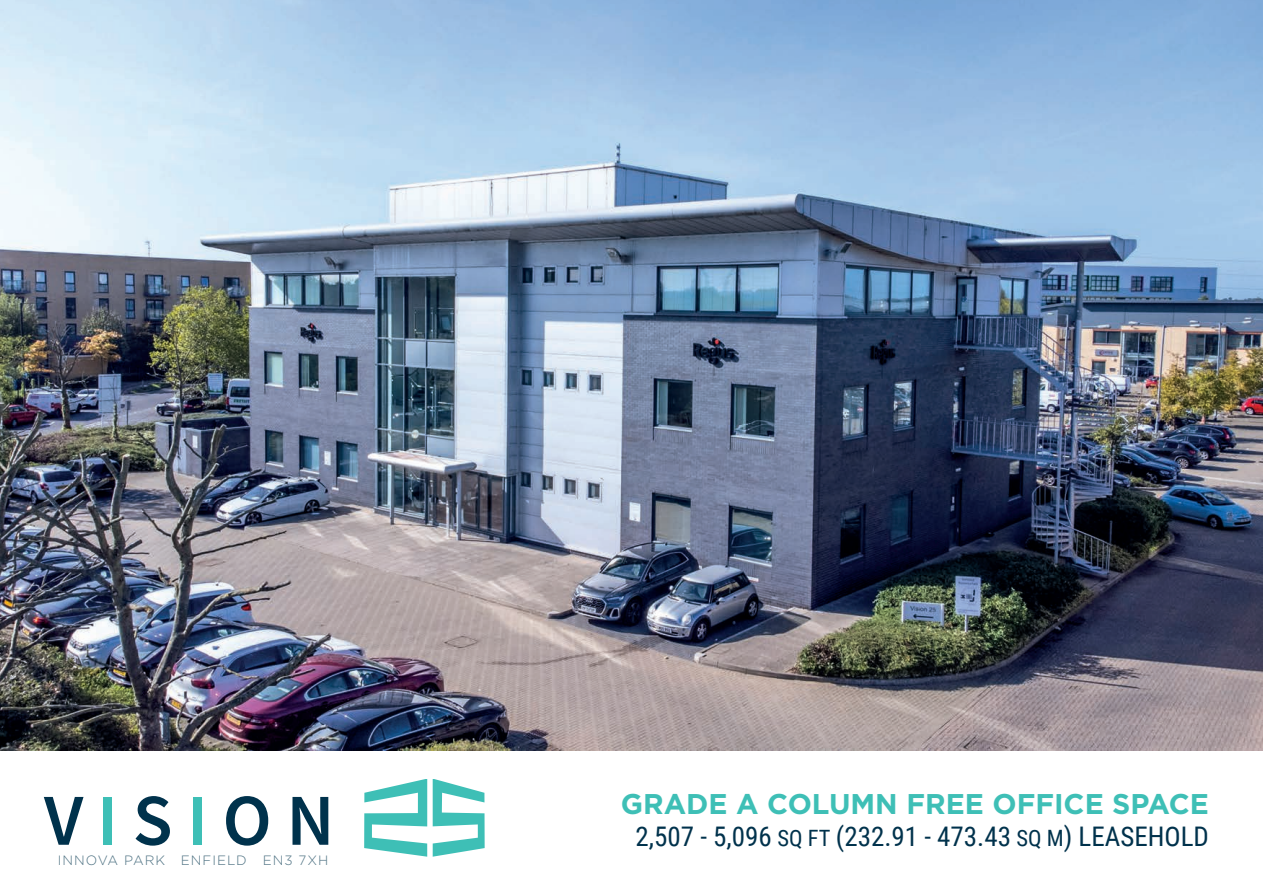
<style>
.page{position:relative;width:1263px;height:893px;background:#fff}
.page>*{position:absolute;margin:0;border:0;box-sizing:border-box;transform-origin:0 0}
.t1{font:700 28.5px "Gotham";color:#3ebfb6}
.t2{font:27px "Roboto Condensed";color:#00324c}
.t3{font:300 13.5px "Gotham";letter-spacing:.07em;color:#4d7182}
.s1{font-size:22.5px}
</style>
<div class="page">
<img style="left:0;top:0;width:1263px;height:750px">
<svg style="left:44px;top:797px;width:40px;height:48px"></svg>
<div style="left:104px;top:797px;width:8px;height:48px;background:#3ebfb6"></div>
<svg style="left:136px;top:796px;width:34px;height:50px"></svg>
<div style="left:193px;top:797px;width:9px;height:48px;background:#3ebfb6"></div>
<svg style="left:226px;top:796px;width:42px;height:50px"></svg>
<svg style="left:292px;top:797px;width:36px;height:48px"></svg>
<svg style="left:364px;top:780px;width:63px;height:77px"></svg>
<svg style="left:433px;top:780px;width:52px;height:77px"></svg>
<p class="t3" style="left:58px;top:852px;width:272px">INNOVA PARK ENFIELD EN3 7XH</p>
<p class="t1" style="left:621px;top:785px;width:590px">GRADE A COLUMN FREE OFFICE SPACE</p>
<p class="t2" style="left:635px;top:818px;width:575px">2,507 - 5,096 <span class="s1">SQ FT</span> (232.91 - 473.43 <span class="s1">SQ M</span>) LEASEHOLD</p>
</div>
